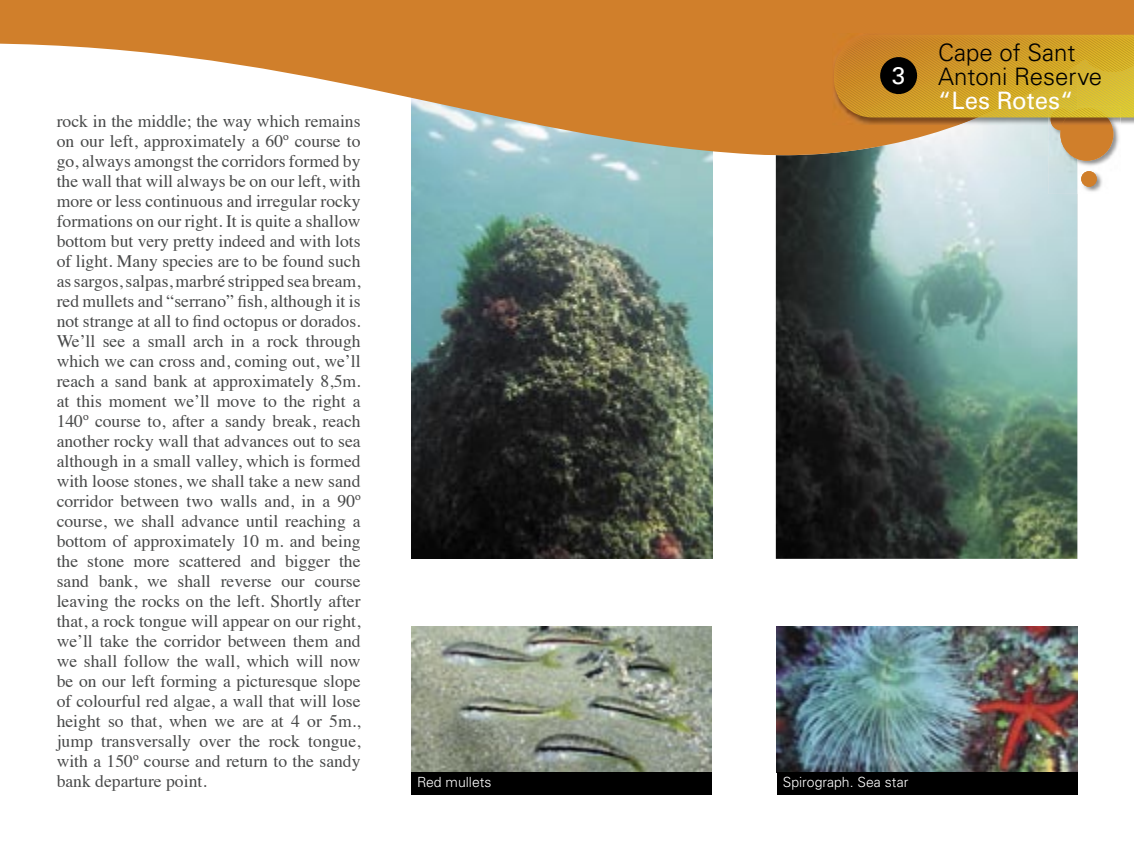
<style>
.page{position:relative;width:1134px;height:851px;background:#fff}
.page>*{position:absolute;margin:0;border:0;box-sizing:border-box;transform-origin:0 0}
.t1{font:300 24px/24px "Univers LT Std";color:#000}
.t2{font:24px "Univers LT Std";color:#fff}
.t3{font:17.6px/20px "Times";color:#474848;text-align:justify}
.t4{font:300 14px "Univers LT Std";color:#fff}
</style>
<div class="page">
<img style="left:776px;top:170px;width:301px;height:388px">
<img style="left:1048px;top:170px;width:54px;height:24px">
<img style="left:411px;top:170px;width:301px;height:388px">
<img style="left:777px;top:626px;width:300px;height:146px">
<img style="left:411px;top:626px;width:301px;height:146px">
<svg style="left:0;top:0;width:1119px;height:170px;fill:#d07f2b"></svg>
<div style="left:1081px;top:171px;width:16px;height:16px;background:#d07f2b;border-radius:50%"></div>
<img style="left:1119px;top:117px;width:15px;height:7px">
<img style="left:958px;top:117px;width:161px;height:8px">
<svg style="left:834px;top:0;width:300px;height:117px;background:#cf9529"></svg>
<div style="left:880px;top:57px;width:37px;height:37px;background:#000;border-radius:50%"></div>
<div style="left:411px;top:772px;width:300px;height:22px;background:#000"></div>
<div style="left:777px;top:772px;width:300px;height:22px;background:#000"></div>
<p class="t3" style="left:57px;top:109px;width:305px">rock in the middle; the way which remains on our left, approximately a 60º course to go, always amongst the corridors formed by the wall that will always be on our left, with more or less continuous and irregular rocky formations on our right. It is quite a shallow bottom but very pretty indeed and with lots of light. Many species are to be found such as sargos, salpas, marbré stripped sea bream, red mullets and “serrano” fish, although it is not strange at all to find octopus or dorados.<br>We’ll see a small arch in a rock through which we can cross and, coming out, we’ll reach a sand bank at approximately 8,5m. at this moment we’ll move to the right a 140º course to, after a sandy break, reach another rocky wall that advances out to sea although in a small valley, which is formed with loose stones, we shall take a new sand corridor between two walls and, in a 90º course, we shall advance until reaching a bottom of approximately 10 m. and being the stone more scattered and bigger the sand bank, we shall reverse our course leaving the rocks on the left. Shortly after that, a rock tongue will appear on our right, we’ll take the corridor between them and we shall follow the wall, which will now be on our left forming a picturesque slope of colourful red algae, a wall that will lose height so that, when we are at 4 or 5m., jump transversally over the rock tongue, with a 150º course and return to the sandy bank departure point.</p>
<h1 class="t2" style="left:892px;top:62px;width:15px">3</h1>
<h1 class="t1" style="left:938px;top:41px;width:166px">Cape of Sant<br>Antoni Reserve</h1>
<h1 class="t2" style="left:938px;top:87px;width:137px">“Les Rotes“</h1>
<p class="t4" style="left:417px;top:773px;width:76px">Red mullets</p>
<p class="t4" style="left:783px;top:773px;width:127px">Spirograph. Sea star</p>
</div>
